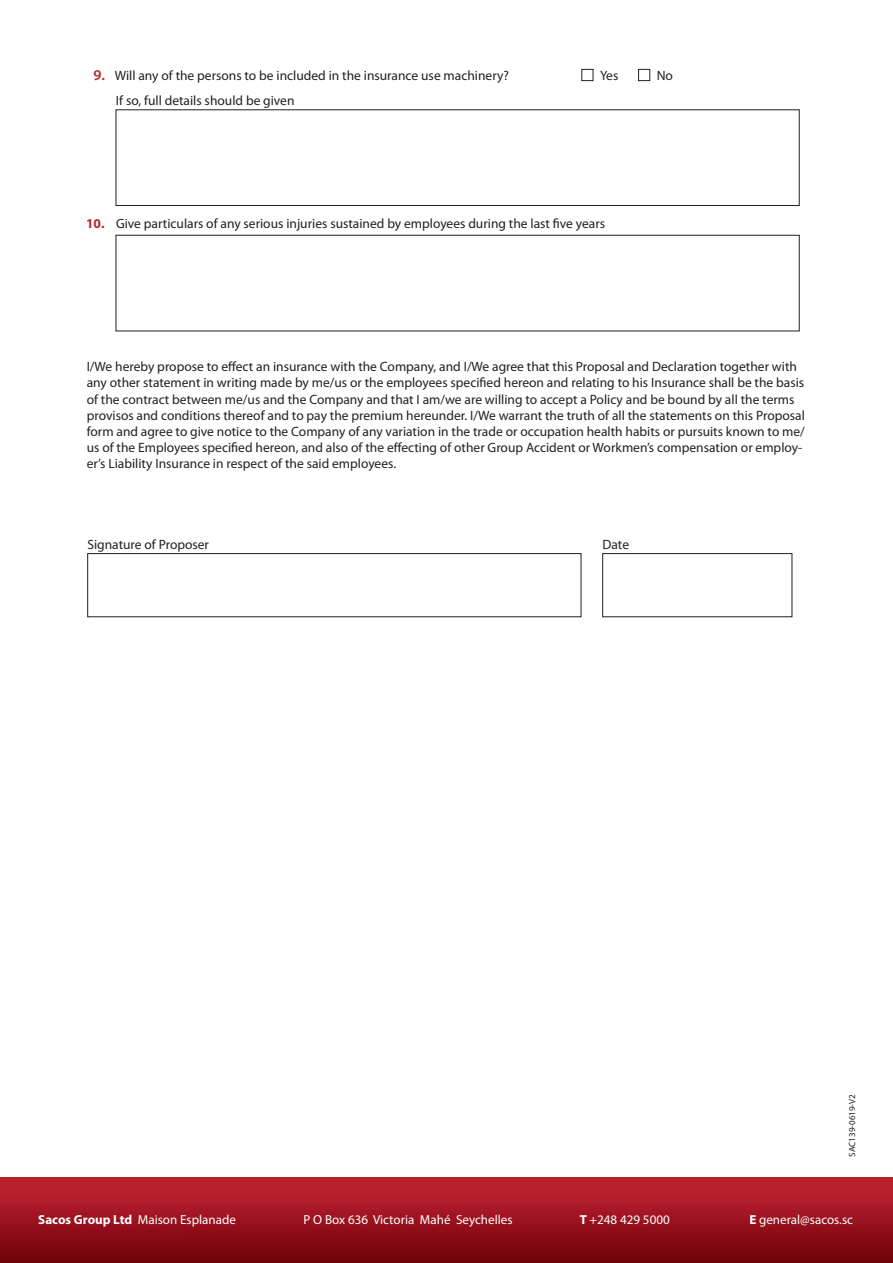
<style>
.page{position:relative;width:893px;height:1263px;background:#fff}
.page>*{position:absolute;margin:0;border:0;box-sizing:border-box;transform-origin:0 0}
.t1{font:13.5px/16.2px "Myriad Pro";color:#231f20}
.t2{font:700 13.5px "Myriad Pro";color:#b6282d}
.t3{font:13.05px "Myriad Pro";color:#fff}
.t4{font:9px "Myriad Pro";color:#231f20}
.s1{font-weight:600;font-size:15px;color:#b6282d}
.s2{font-weight:700}
</style>
<div class="page">
<div style="left:0;top:1178px;width:893px;height:85px;background:linear-gradient(to bottom,#c42435,#700107)"></div>
<div style="left:87px;top:553px;width:494px;height:64px;border:1px solid #231f20"></div>
<div style="left:602px;top:553px;width:190px;height:64px;border:1px solid #231f20"></div>
<div style="left:116px;top:109px;width:683px;height:97px;border:1px solid #231f20"></div>
<div style="left:638px;top:69px;width:12px;height:12px;border:1px solid #231f20"></div>
<div style="left:581px;top:69px;width:12px;height:12px;border:1px solid #231f20"></div>
<div style="left:116px;top:235px;width:683px;height:96px;border:1px solid #231f20"></div>
<p class="t1" style="left:94px;top:68px;width:417px"><span class="s1">9.</span> Will any of the persons to be included in the insurance use machinery?</p>
<p class="t1" style="left:600px;top:67px;width:20px">Yes</p>
<p class="t1" style="left:657px;top:67px;width:18px">No</p>
<p class="t1" style="left:116px;top:92px;width:180px">If so, full details should be given</p>
<p class="t2" style="left:86px;top:215px;width:20px">10.</p>
<p class="t1" style="left:116px;top:216px;width:491px">Give particulars of any serious injuries sustained by employees during the last five years</p>
<p class="t1" style="left:87px;top:358px;width:720px">I/We hereby propose to effect an insurance with the Company, and I/We agree that this Proposal and Declaration together with any other statement in writing made by me/us or the employees specified hereon and relating to his Insurance shall be the basis of the contract between me/us and the Company and that I am/we are willing to accept a Policy and be bound by all the terms provisos and conditions thereof and to pay the premium hereunder. I/We warrant the truth of all the statements on this Proposal form and agree to give notice to the Company of any variation in the trade or occupation health habits or pursuits known to me/ us of the Employees specified hereon, and also of the effecting of other Group Accident or Workmen’s compensation or employ&shy;er’s Liability Insurance in respect of the said employees.</p>
<p class="t1" style="left:87px;top:536px;width:123px">Signature of Proposer</p>
<p class="t1" style="left:602px;top:536px;width:28px">Date</p>
<p class="t4" style="left:846px;top:1157px;width:64px;rotate:-90deg">SAC139-0619-V2</p>
<p class="t3" style="left:38px;top:1211px;width:199px"><span class="s2">Sacos Group Ltd</span> Maison Esplanade</p>
<p class="t3" style="left:304px;top:1211px;width:211px">P O Box 636 Victoria Mahé Seychelles</p>
<p class="t3" style="left:580px;top:1211px;width:92px"><span class="s2">T</span> +248 429 5000</p>
<p class="t3" style="left:749px;top:1211px;width:105px"><span class="s2">E</span> general@sacos.sc</p>
</div>
